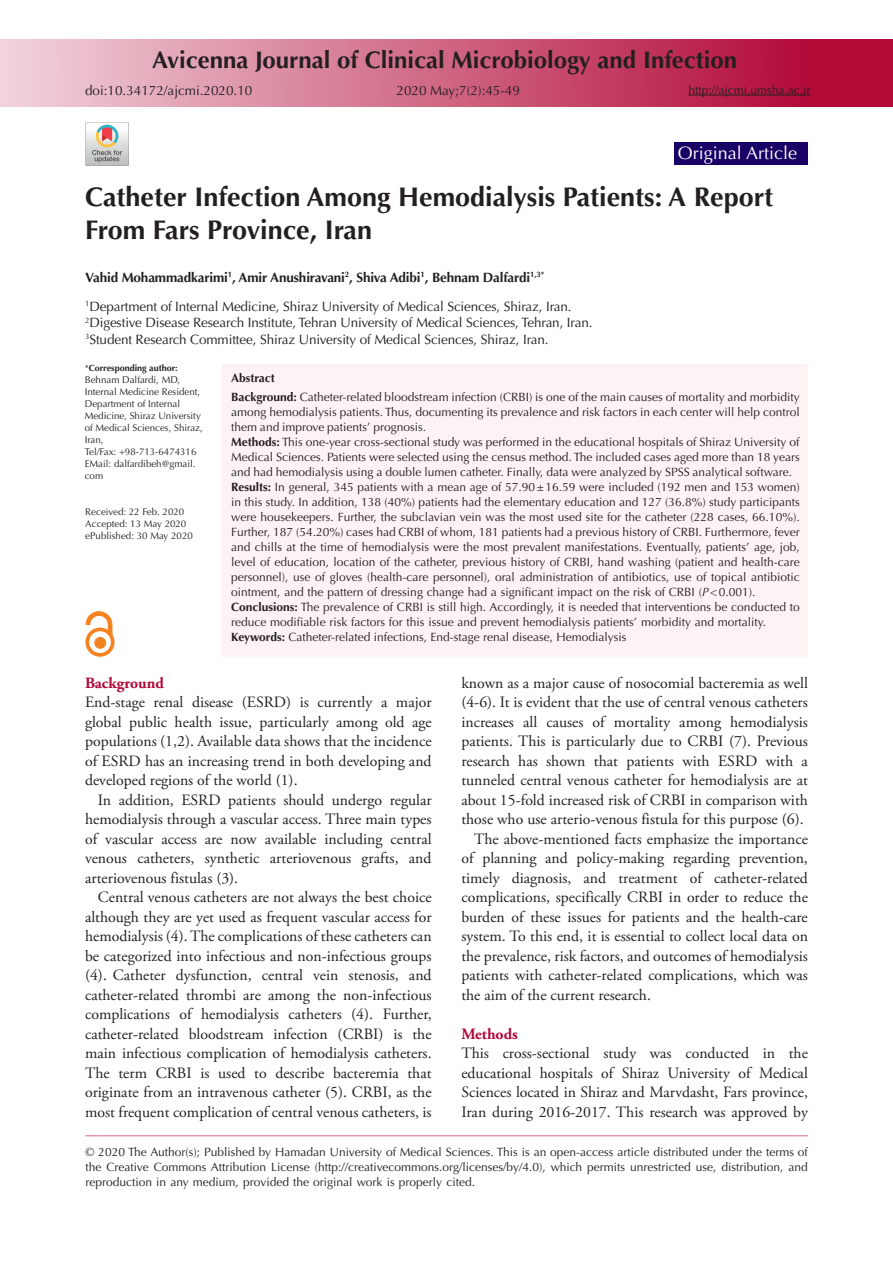
<style>
.page{position:relative;width:893px;height:1263px;background:#fff}
.page>*{position:absolute;margin:0;border:0;box-sizing:border-box;transform-origin:0 0}
.t1{font:700 27px/33px "Optima LT Std";color:#231f20}
.t2{font:700 24px "Optima LT Std";color:#231f20}
.t3{font:18px "Optima LT Std";color:#fff}
.t4{font:15.75px/19.5px "Adobe Garamond Pro";color:#231f20;text-align:justify}
.t5{font:700 15.75px "Adobe Garamond Pro";color:#b30838}
.t6{font:13.5px "Optima LT Std";letter-spacing:-.01em;color:#231f20}
.t7{font:700 13.5px "Optima LT Std";letter-spacing:-.01em;color:#231f20}
.t8{font:12px/15px "Optima LT Std";color:#231f20;text-align:justify}
.t9{font:700 12px "Optima LT Std";color:#231f20}
.t10{font:9.75px/12px "Optima LT Std";color:#231f20}
.t11{font:700 9px "Optima LT Std";color:#231f20}
.s1{font-weight:400}
.s2{font-weight:700}
.s3{font-style:italic}
</style>
<div class="page">
<div style="left:0;top:40px;width:893px;height:67px;background:linear-gradient(to right,#f1d2db,#ad002a)"></div>
<hr style="left:85px;top:1135px;width:723px;height:1px;background:#dc6d80">
<hr style="left:688px;top:95px;width:122px;height:1px;background:#231f20">
<div style="left:674px;top:143px;width:134px;height:22px;background:#190066"></div>
<div style="left:223px;top:365px;width:585px;height:292px;background:#fdf3f4"></div>
<div style="left:95px;top:637px;width:11px;height:11px;background:#f58220;border-radius:50%"></div>
<div style="left:95px;top:637px;width:11px;height:11px;border:1px solid #f58220;border-radius:50%"></div>
<div style="left:85px;top:628px;width:30px;height:29px;border:4px solid #f58220;border-radius:50%"></div>
<svg style="left:86px;top:611px;width:26px;height:25px"></svg>
<img style="left:85px;top:122px;width:43px;height:43px">
<p class="t2" style="left:152px;top:46px;width:587px">Avicenna Journal of Clinical Microbiology and Infection</p>
<p class="t6" style="left:85px;top:83px;width:169px">doi:10.34172/ajcmi.2020.10</p>
<p class="t6" style="left:396px;top:83px;width:125px">2020 May;7(2):45-49</p>
<p class="t8" style="left:688px;top:82px;width:124px">http://ajcmi.umsha.ac.ir</p>
<p class="t3" style="left:678px;top:143px;width:121px">Original Article</p>
<p class="t1" style="left:85px;top:181px;width:690px">Catheter Infection Among Hemodialysis Patients: A Report<br>From Fars Province, Iran</p>
<p class="t7" style="left:85px;top:269px;width:461px">Vahid Mohammadkarimi<sup>1</sup>, Amir Anushiravani<sup>2</sup>, Shiva Adibi<sup>1</sup>, Behnam Dalfardi<sup>1,3*</sup></p>
<p class="t6" style="left:85px;top:298px;width:488px"><sup>1</sup>Department of Internal Medicine, Shiraz University of Medical Sciences, Shiraz, Iran.</p>
<p class="t6" style="left:85px;top:315px;width:509px"><sup>2</sup>Digestive Disease Research Institute, Tehran University of Medical Sciences, Tehran, Iran.</p>
<p class="t6" style="left:85px;top:331px;width:465px"><sup>3</sup>Student Research Committee, Shiraz University of Medical Sciences, Shiraz, Iran.</p>
<p class="t11" style="left:85px;top:363px;width:94px"><span class="s1">*</span>Corresponding author:</p>
<p class="t10" style="left:85px;top:374px;width:120px">Behnam Dalfardi, MD,<br>Internal Medicine Resident,<br>Department of Internal<br>Medicine, Shiraz University of Medical Sciences, Shiraz,<br>Iran,</p>
<p class="t10" style="left:85px;top:446px;width:113px">Tel/Fax: +98-713-6474316</p>
<p class="t10" style="left:85px;top:458px;width:112px">EMail: dalfardibeh@gmail. com</p>
<p class="t10" style="left:85px;top:506px;width:100px">Received: 22 Feb. 2020</p>
<p class="t10" style="left:85px;top:518px;width:103px">Accepted: 13 May 2020</p>
<p class="t10" style="left:85px;top:530px;width:109px">ePublished: 30 May 2020</p>
<p class="t9" style="left:231px;top:371px;width:45px">Abstract</p>
<p class="t8" style="left:231px;top:390px;width:570px"><span class="s2">Background:</span> Catheter-related bloodstream infection (CRBI) is one of the main causes of mortality and morbidity among hemodialysis patients. Thus, documenting its prevalence and risk factors in each center will help control them and improve patients’ prognosis.</p>
<p class="t8" style="left:231px;top:435px;width:570px"><span class="s2">Methods:</span> This one-year cross-sectional study was performed in the educational hospitals of Shiraz University of Medical Sciences. Patients were selected using the census method. The included cases aged more than 18 years and had hemodialysis using a double lumen catheter. Finally, data were analyzed by SPSS analytical software.</p>
<p class="t8" style="left:231px;top:480px;width:570px"><span class="s2">Results:</span> In general, 345 patients with a mean age of 57.90±16.59 were included (192 men and 153 women) in this study. In addition, 138 (40%) patients had the elementary education and 127 (36.8%) study participants were housekeepers. Further, the subclavian vein was the most used site for the catheter (228 cases, 66.10%).<br>Further, 187 (54.20%) cases had CRBI of whom, 181 patients had a previous history of CRBI. Furthermore, fever and chills at the time of hemodialysis were the most prevalent manifestations. Eventually, patients’ age, job, level of education, location of the catheter, previous history of CRBI, hand washing (patient and health-care personnel), use of gloves (health-care personnel), oral administration of antibiotics, use of topical antibiotic ointment, and the pattern of dressing change had a significant impact on the risk of CRBI (<span class="s3">P</span>&lt;0.001).</p>
<p class="t8" style="left:231px;top:600px;width:570px"><span class="s2">Conclusions:</span> The prevalence of CRBI is still high. Accordingly, it is needed that interventions be conducted to reduce modifiable risk factors for this issue and prevent hemodialysis patients’ morbidity and mortality.</p>
<p class="t8" style="left:231px;top:630px;width:397px"><span class="s2">Keywords:</span> Catheter-related infections, End-stage renal disease, Hemodialysis</p>
<p class="t5" style="left:85px;top:674px;width:80px">Background</p>
<p class="t4" style="left:85px;top:693px;width:348px">End-stage renal disease (ESRD) is currently a major global public health issue, particularly among old age populations (1,2). Available data shows that the incidence of ESRD has an increasing trend in both developing and developed regions of the world (1).</p>
<p class="t4" style="left:85px;top:791px;width:348px;text-indent:13px">In addition, ESRD patients should undergo regular hemodialysis through a vascular access. Three main types of vascular access are now available including central venous catheters, synthetic arteriovenous grafts, and arteriovenous fistulas (3).</p>
<p class="t4" style="left:85px;top:888px;width:348px;text-indent:13px">Central venous catheters are not always the best choice although they are yet used as frequent vascular access for hemodialysis (4). The complications of these catheters can be categorized into infectious and non-infectious groups (4). Catheter dysfunction, central vein stenosis, and catheter-related thrombi are among the non-infectious complications of hemodialysis catheters (4). Further, catheter-related bloodstream infection (CRBI) is the main infectious complication of hemodialysis catheters.<br>The term CRBI is used to describe bacteremia that originate from an intravenous catheter (5). CRBI, as the most frequent complication of central venous catheters, is</p>
<p class="t4" style="left:461px;top:674px;width:348px">known as a major cause of nosocomial bacteremia as well (4-6). It is evident that the use of central venous catheters increases all causes of mortality among hemodialysis patients. This is particularly due to CRBI (7). Previous research has shown that patients with ESRD with a tunneled central venous catheter for hemodialysis are at about 15-fold increased risk of CRBI in comparison with those who use arterio-venous fistula for this purpose (6).</p>
<p class="t4" style="left:461px;top:830px;width:348px;text-indent:13px">The above-mentioned facts emphasize the importance of planning and policy-making regarding prevention, timely diagnosis, and treatment of catheter-related complications, specifically CRBI in order to reduce the burden of these issues for patients and the health-care system. To this end, it is essential to collect local data on the prevalence, risk factors, and outcomes of hemodialysis patients with catheter-related complications, which was the aim of the current research.</p>
<p class="t5" style="left:461px;top:1025px;width:58px">Methods</p>
<p class="t4" style="left:461px;top:1044px;width:348px">This cross-sectional study was conducted in the educational hospitals of Shiraz University of Medical Sciences located in Shiraz and Marvdasht, Fars province, Iran during 2016-2017. This research was approved by</p>
<p class="t8" style="left:85px;top:1144px;width:724px">© 2020 The Author(s); Published by Hamadan University of Medical Sciences. This is an open-access article distributed under the terms of the Creative Commons Attribution License (http://creativecommons.org/licenses/by/4.0), which permits unrestricted use, distribution, and reproduction in any medium, provided the original work is properly cited.</p>
</div>
